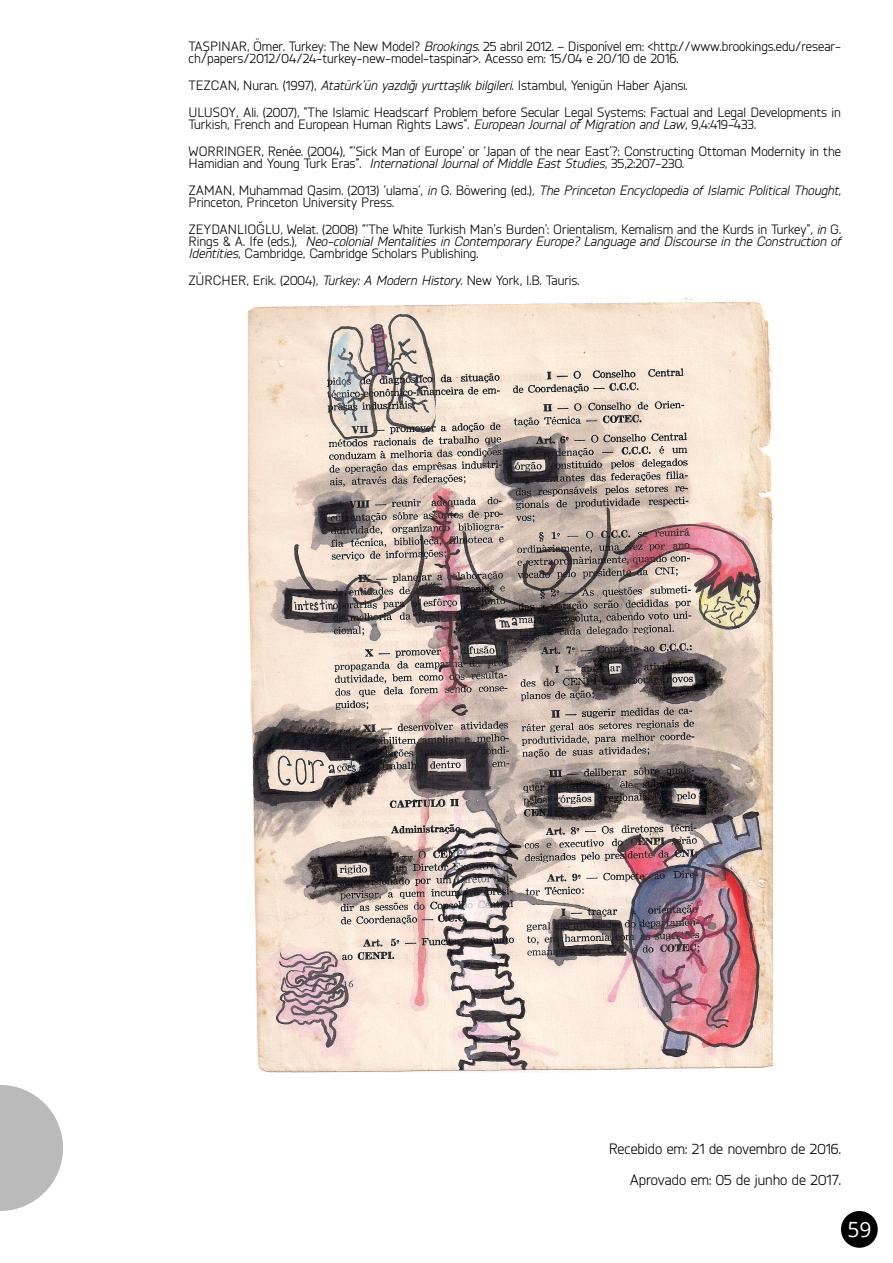
<style>
.page{position:relative;width:893px;height:1263px;background:#fff}
.page>*{position:absolute;margin:0;border:0;box-sizing:border-box;transform-origin:0 0}
.t1{font:21px "Open Sans";color:#fff}
.t2{font:15px/31.5px "Knul";color:#000;text-align:right}
.t3{font:13.5px/27px "Knul";color:#000}
.t4{font:italic 13.5px/12px "Knul";color:#000}
.s1{font-style:italic}
.s2{font-style:normal}
</style>
<div class="page">
<div style="left:841px;top:1211px;width:37px;height:37px;background:#000;border-radius:50%"></div>
<svg style="left:0;top:1085px;width:63px;height:126px"></svg>
<img style="left:247px;top:298px;width:527px;height:775px">
<p class="t3" style="left:189px;top:40px;width:654px;line-height:12px">TAŞPINAR, Ömer. Turkey: The New Model? <span class="s1">Brookings</span>. 25 abril 2012. – Disponível em: &lt;http://www.brookings.edu/resear&shy;ch/papers/2012/04/24-turkey-new-model-taspinar&gt;. Acesso em: 15/04 e 20/10 de 2016.</p>
<p class="t3" style="left:189px;top:71px;width:654px">TEZCAN, Nuran. (1997), <span class="s1">Atatürk’ün yazdığı yurttaşlık bilgileri</span>. Istambul, Yenigün Haber Ajansı.<br>ULUSOY, Ali. (2007), “The Islamic Headscarf Problem before Secular Legal Systems: Factual and Legal Developments in</p>
<p class="t3" style="left:189px;top:110px;width:654px">Turkish, French and European Human Rights Laws”. <span class="s1">European Journal of Migration and Law</span>, 9,4:419-433.<br>WORRINGER, Renée. (2004), “‘Sick Man of Europe’ or ‘Japan of the near East’?: Constructing Ottoman Modernity in the</p>
<p class="t3" style="left:189px;top:149px;width:654px">Hamidian and Young Turk Eras”. <span class="s1">International Journal of Middle East Studies</span>, 35,2:207-230.<br>ZAMAN, Muhammad Qasim. (2013) ‘ulama’, <span class="s1">in</span> G. Böwering (ed.), <span class="s1">The Princeton Encyclopedia of Islamic Political Thought</span>,</p>
<p class="t3" style="left:189px;top:188px;width:654px">Princeton, Princeton University Press.<br>ZEYDANLIOĞLU, Welat. (2008) “‘The White Turkish Man’s Burden’: Orientalism, Kemalism and the Kurds in Turkey”, <span class="s1">in</span> G.</p>
<p class="t4" style="left:189px;top:235px;width:654px"><span class="s2">Rings &amp; A. Ife (eds.),</span> Neo-colonial Mentalities in Contemporary Europe? Language and Discourse in the Construction of<br>Identities<span class="s2">, Cambridge, Cambridge Scholars Publishing.</span></p>
<p class="t3" style="left:189px;top:266px;width:392px">ZÜRCHER, Erik. (2004), <span class="s1">Turkey: A Modern History</span>. New York, I.B. Tauris.</p>
<p class="t2" style="left:609px;top:1132px;width:234px">Recebido em: 21 de novembro de 2016.<br>Aprovado em: 05 de junho de 2017.</p>
<h1 class="t1" style="left:847px;top:1215px;width:26px">59</h1>
</div>
